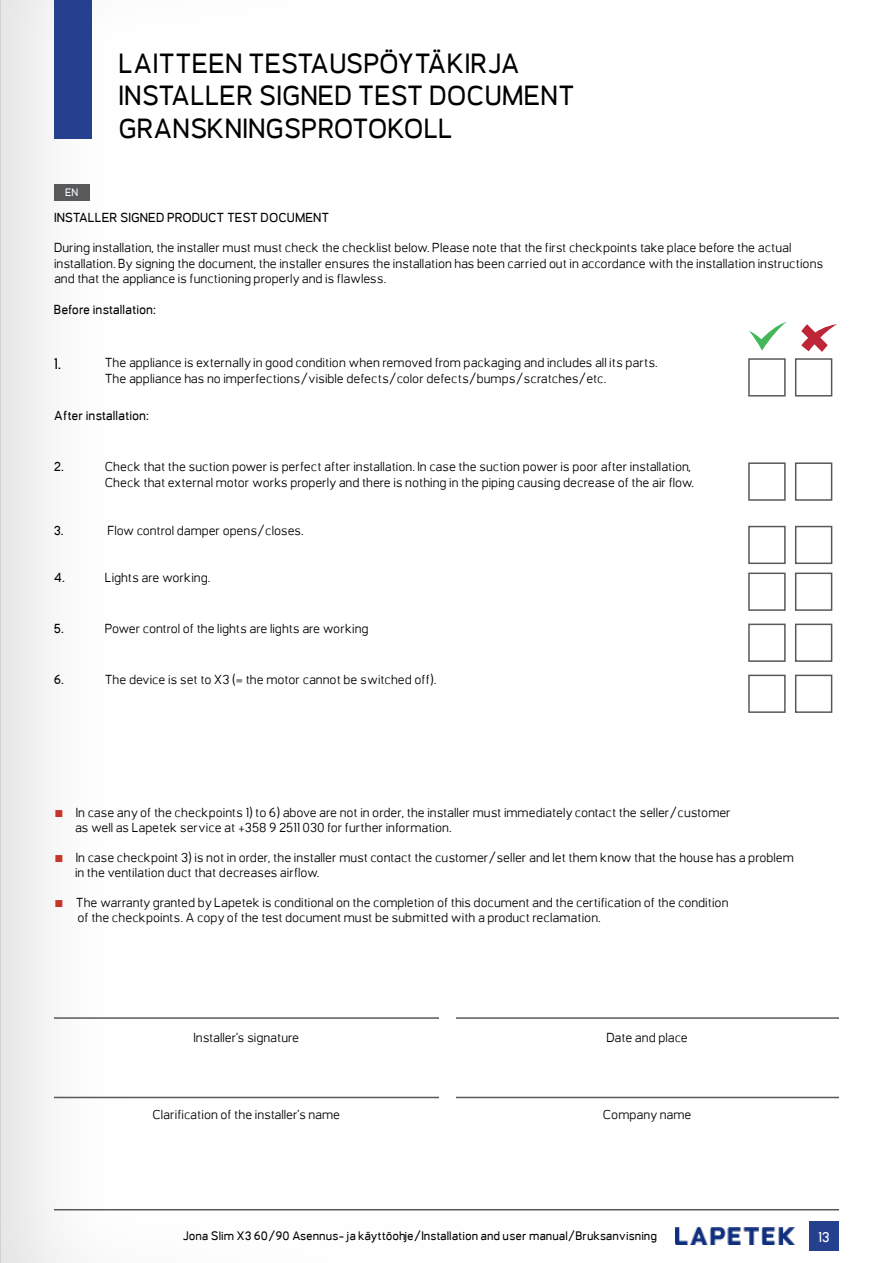
<style>
.page{position:relative;width:893px;height:1263px;background:#fff}
.page>*{position:absolute;margin:0;border:0;box-sizing:border-box;transform-origin:0 0}
.t1{font:700 27px/32.4px "Orcin Sans";color:#000}
.t2{font:700 15px "Orcin Sans";color:#000}
.t3{font:700 14.1px "Orcin Sans";color:#fff}
.t4{font:12.75px/15.3px "Orcin Sans";color:#000}
.t5{font:700 12.75px "Orcin Sans";color:#000}
.t6{font:700 12px "Orcin Sans";color:#000}
.t7{font:700 10.5px "Orcin Sans";color:#fff}
.s1{font-family:"Arial";font-size:15px;color:#c83427}
</style>
<div class="page">
<hr style="left:54px;top:1209px;width:785px;height:1px;background:#58595b">
<div style="left:809px;top:1221px;width:30px;height:30px;background:#25408f"></div>
<img style="left:676px;top:1228px;width:118px;height:16px">
<div style="left:54px;top:0;width:37px;height:138px;background:#25408f"></div>
<div style="left:0;top:0;width:32px;height:1263px;background:#e9e9e9"></div>
<div style="left:54px;top:184px;width:35px;height:16px;background:#58595b"></div>
<hr style="left:54px;top:1017px;width:785px;height:2px;background:#58595b">
<hr style="left:54px;top:1097px;width:785px;height:1px;background:#58595b">
<div style="left:439px;top:963px;width:17px;height:176px;background:#fff"></div>
<div style="left:748px;top:358px;width:38px;height:38px;border:2px solid #58595b"></div>
<div style="left:795px;top:358px;width:37px;height:38px;border:2px solid #58595b"></div>
<div style="left:748px;top:462px;width:38px;height:39px;border:2px solid #58595b"></div>
<div style="left:795px;top:462px;width:37px;height:39px;border:2px solid #58595b"></div>
<div style="left:748px;top:526px;width:38px;height:38px;border:2px solid #58595b"></div>
<div style="left:795px;top:526px;width:37px;height:38px;border:2px solid #58595b"></div>
<div style="left:748px;top:573px;width:38px;height:38px;border:2px solid #58595b"></div>
<div style="left:795px;top:573px;width:37px;height:38px;border:2px solid #58595b"></div>
<div style="left:748px;top:624px;width:38px;height:38px;border:2px solid #58595b"></div>
<div style="left:795px;top:624px;width:37px;height:38px;border:2px solid #58595b"></div>
<div style="left:748px;top:675px;width:38px;height:38px;border:2px solid #58595b"></div>
<div style="left:795px;top:675px;width:37px;height:38px;border:2px solid #58595b"></div>
<svg style="left:749px;top:322px;width:38px;height:29px"></svg>
<svg style="left:801px;top:324px;width:36px;height:28px"></svg>
<h1 class="t1" style="left:119px;top:47px;width:458px">LAITTEEN TESTAUSPÖYTÄKIRJA<br>INSTALLER SIGNED TEST DOCUMENT<br>GRANSKNINGSPROTOKOLL</h1>
<p class="t7" style="left:65px;top:186px;width:15px">EN</p>
<p class="t5" style="left:54px;top:210px;width:277px">INSTALLER SIGNED PRODUCT TEST DOCUMENT</p>
<p class="t4" style="left:54px;top:240px;width:771px">During installation, the installer must must check the checklist below. Please note that the first checkpoints take place before the actual installation. By signing the document, the installer ensures the installation has been carried out in accordance with the installation instructions and that the appliance is functioning properly and is flawless.</p>
<p class="t5" style="left:54px;top:302px;width:104px">Before installation:</p>
<p class="t2" style="left:54px;top:355px;width:9px">1.</p>
<p class="t4" style="left:105px;top:355px;width:554px">The appliance is externally in good condition when removed from packaging and includes all its parts.<br>The appliance has no imperfections/visible defects/color defects/bumps/scratches/etc.</p>
<p class="t5" style="left:54px;top:408px;width:97px">After installation:</p>
<p class="t5" style="left:54px;top:459px;width:12px">2.</p>
<p class="t4" style="left:105px;top:459px;width:591px">Check that the suction power is perfect after installation. In case the suction power is poor after installation,<br>Check that external motor works properly and there is nothing in the piping causing decrease of the air flow.</p>
<p class="t5" style="left:54px;top:523px;width:11px">3.</p>
<p class="t4" style="left:107px;top:523px;width:198px">Flow control damper opens/closes.</p>
<p class="t5" style="left:54px;top:569px;width:13px">4.</p>
<p class="t4" style="left:105px;top:569px;width:107px">Lights are working.</p>
<p class="t5" style="left:54px;top:620px;width:12px">5.</p>
<p class="t4" style="left:105px;top:620px;width:265px">Power control of the lights are lights are working</p>
<p class="t5" style="left:54px;top:672px;width:12px">6.</p>
<p class="t4" style="left:105px;top:671px;width:333px">The device is set to X3 (= the motor cannot be switched off).</p>
<p class="t4" style="left:75px;top:805px;width:657px;text-indent:-20px"><span class="s1">■</span> In case any of the checkpoints 1) to 6) above are not in order, the installer must immediately contact the seller/customer as well as Lapetek service at +358 9 2511 030 for further information.</p>
<p class="t4" style="left:75px;top:850px;width:720px;text-indent:-20px"><span class="s1">■</span> In case checkpoint 3) is not in order, the installer must contact the customer/seller and let them know that the house has a problem in the ventilation duct that decreases airflow.</p>
<p class="t4" style="left:78px;top:895px;width:652px;text-indent:-23px"><span class="s1">■</span> The warranty granted by Lapetek is conditional on the completion of this document and the certification of the condition of the checkpoints. A copy of the test document must be submitted with a product reclamation.</p>
<p class="t4" style="left:193px;top:1030px;width:107px">Installer’s signature</p>
<p class="t4" style="left:606px;top:1030px;width:83px">Date and place</p>
<p class="t4" style="left:152px;top:1107px;width:189px">Clarification of the installer’s name</p>
<p class="t4" style="left:603px;top:1107px;width:90px">Company name</p>
<p class="t6" style="left:182px;top:1229px;width:476px">Jona Slim X3 60/90 Asennus- ja käyttöohje/Installation and user manual/Bruksanvisning</p>
<p class="t3" style="left:818px;top:1229px;width:13px">13</p>
</div>
